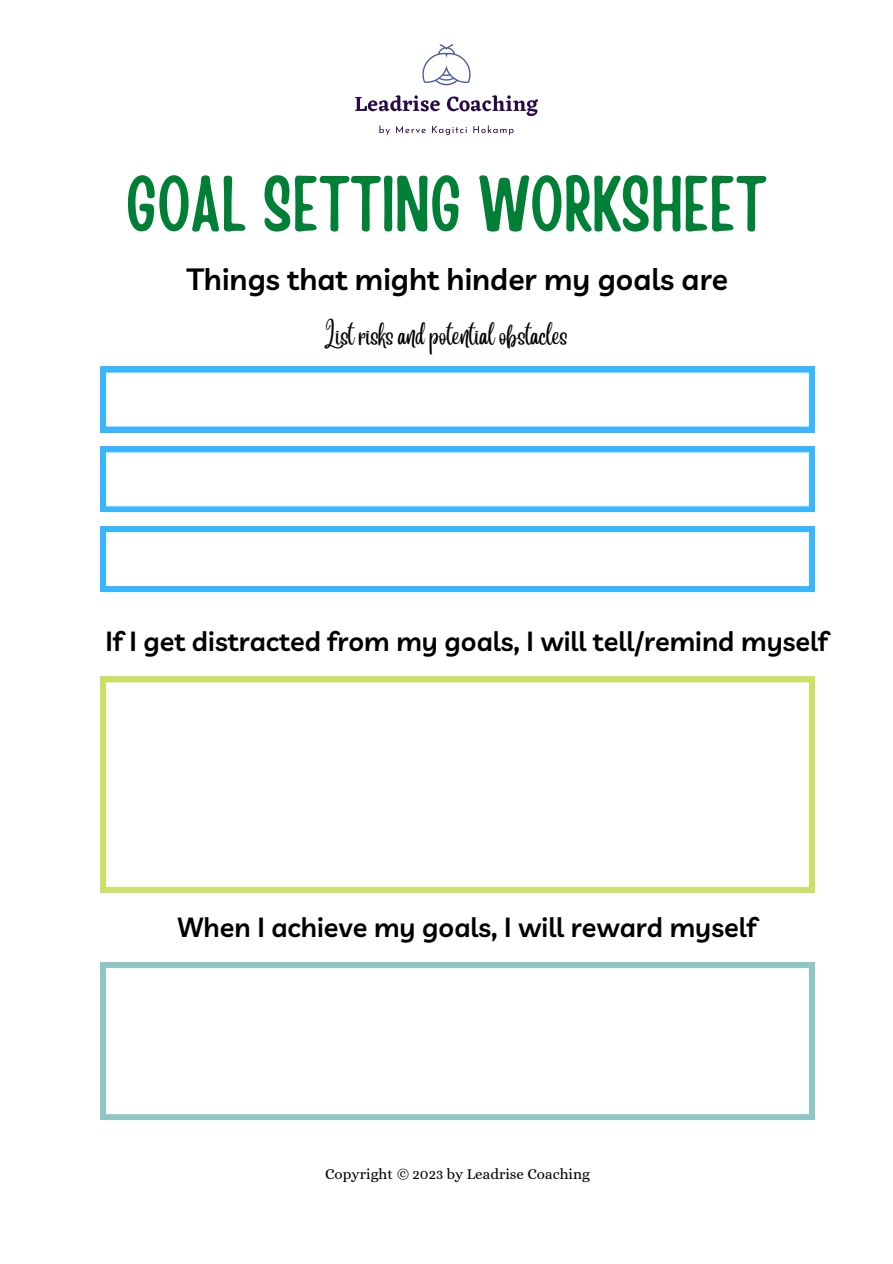
<style>
.page{position:relative;width:893px;height:1264px;background:#fff}
.page>*{position:absolute;margin:0;border:0;box-sizing:border-box;transform-origin:0 0}
.t1{font:78px "Handy Casual Condensed";color:#008037}
.t2{font:600 30px "Livvic";color:#000}
.t3{font:600 27px "Livvic";color:#000}
.t4{font:21px "Angelina";color:#000}
.t5{font:15px "Alice";color:#000}
</style>
<div class="page">
<svg style="left:100px;top:367px;width:714px;height:65px"></svg>
<svg style="left:100px;top:446px;width:714px;height:66px"></svg>
<svg style="left:100px;top:526px;width:714px;height:65px"></svg>
<svg style="left:100px;top:676px;width:714px;height:216px"></svg>
<svg style="left:100px;top:962px;width:714px;height:157px"></svg>
<img style="left:355px;top:44px;width:182px;height:90px">
<h1 class="t1" style="left:125px;top:153px;width:643px">GOAL SETTING WORKSHEET</h1>
<p class="t2" style="left:187px;top:259px;width:543px">Things that might hinder my goals are</p>
<p class="t4" style="left:324px;top:331px;width:245px">List risks and potential obstacles</p>
<p class="t3" style="left:106px;top:624px;width:723px">If I get distracted from my goals, I will tell/remind myself</p>
<p class="t3" style="left:177px;top:909px;width:581px">When I achieve my goals, I will reward myself</p>
<p class="t5" style="left:325px;top:1164px;width:266px">Copyright © 2023 by Leadrise Coaching</p>
</div>
